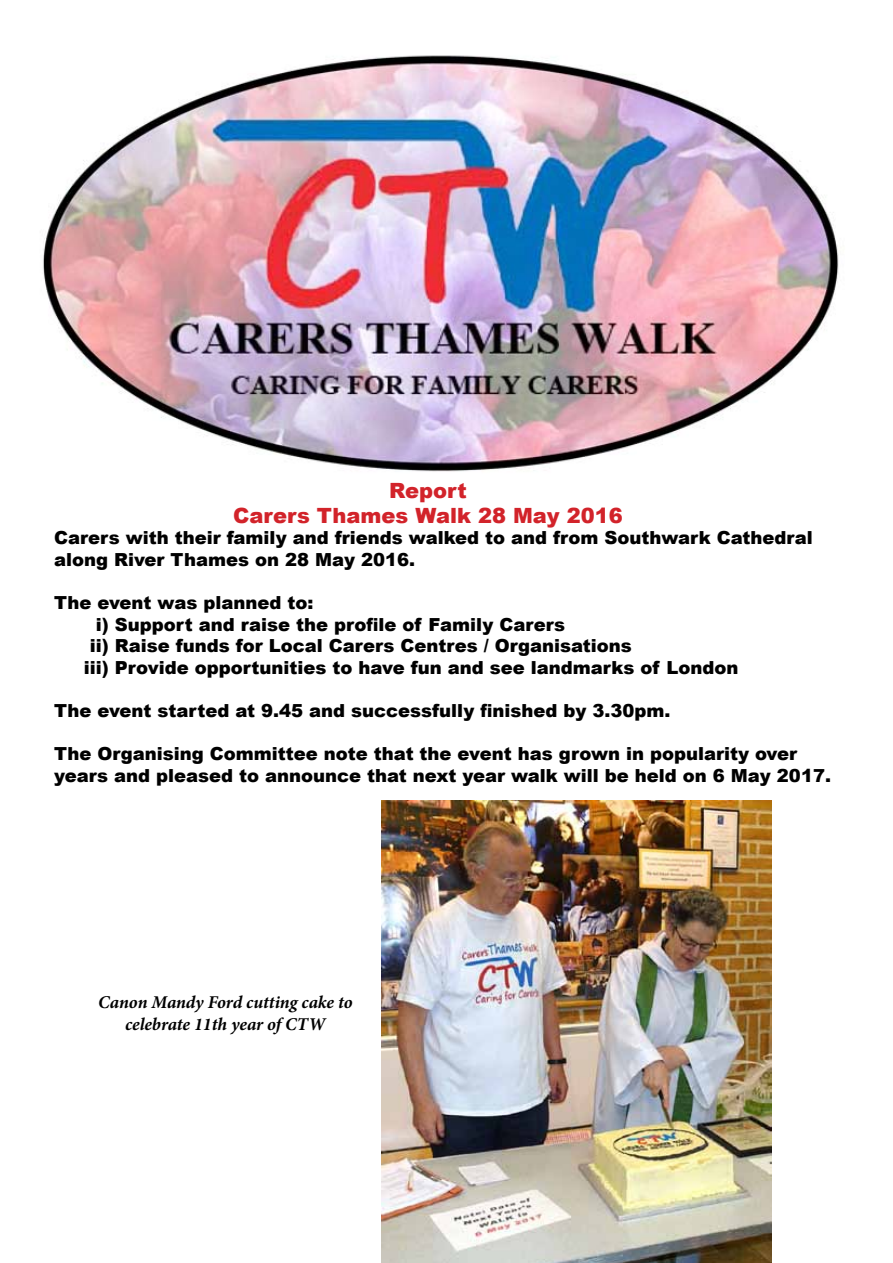
<style>
.page{position:relative;width:893px;height:1263px;background:#fff}
.page>*{position:absolute;margin:0;border:0;box-sizing:border-box;transform-origin:0 0}
.t1{font:900 21px/25.2px "Arial";color:#d2232a;text-align:center}
.t2{font:900 18px/21.6px "Arial";color:#000}
.t3{font:italic 700 18px/21.6px "Minion Pro";letter-spacing:-.005em;color:#000;text-align:center}
</style>
<div class="page">
<img style="left:43px;top:55px;width:796px;height:417px">
<img style="left:381px;top:801px;width:391px;height:462px">
<p class="t1" style="left:233px;top:477px;width:391px">Report<br>Carers Thames Walk 28 May 2016</p>
<p class="t2" style="left:54px;top:527px;width:760px">Carers with their family and friends walked to and from Southwark Cathedral along River Thames on 28 May 2016.</p>
<p class="t2" style="left:54px;top:591px;width:261px">The event was planned to:</p>
<p class="t2" style="left:96px;top:613px;width:471px">i) Support and raise the profile of Family Carers</p>
<p class="t2" style="left:90px;top:635px;width:543px">ii) Raise funds for Local Carers Centres / Organisations</p>
<p class="t2" style="left:84px;top:656px;width:656px">iii) Provide opportunities to have fun and see landmarks of London</p>
<p class="t2" style="left:54px;top:699px;width:618px">The event started at 9.45 and successfully finished by 3.30pm.</p>
<p class="t2" style="left:54px;top:743px;width:778px">The Organising Committee note that the event has grown in popularity over years and pleased to announce that next year walk will be held on 6 May 2017.</p>
<p class="t3" style="left:98px;top:991px;width:256px">Canon Mandy Ford cutting cake to celebrate 11th year of CTW</p>
</div>
